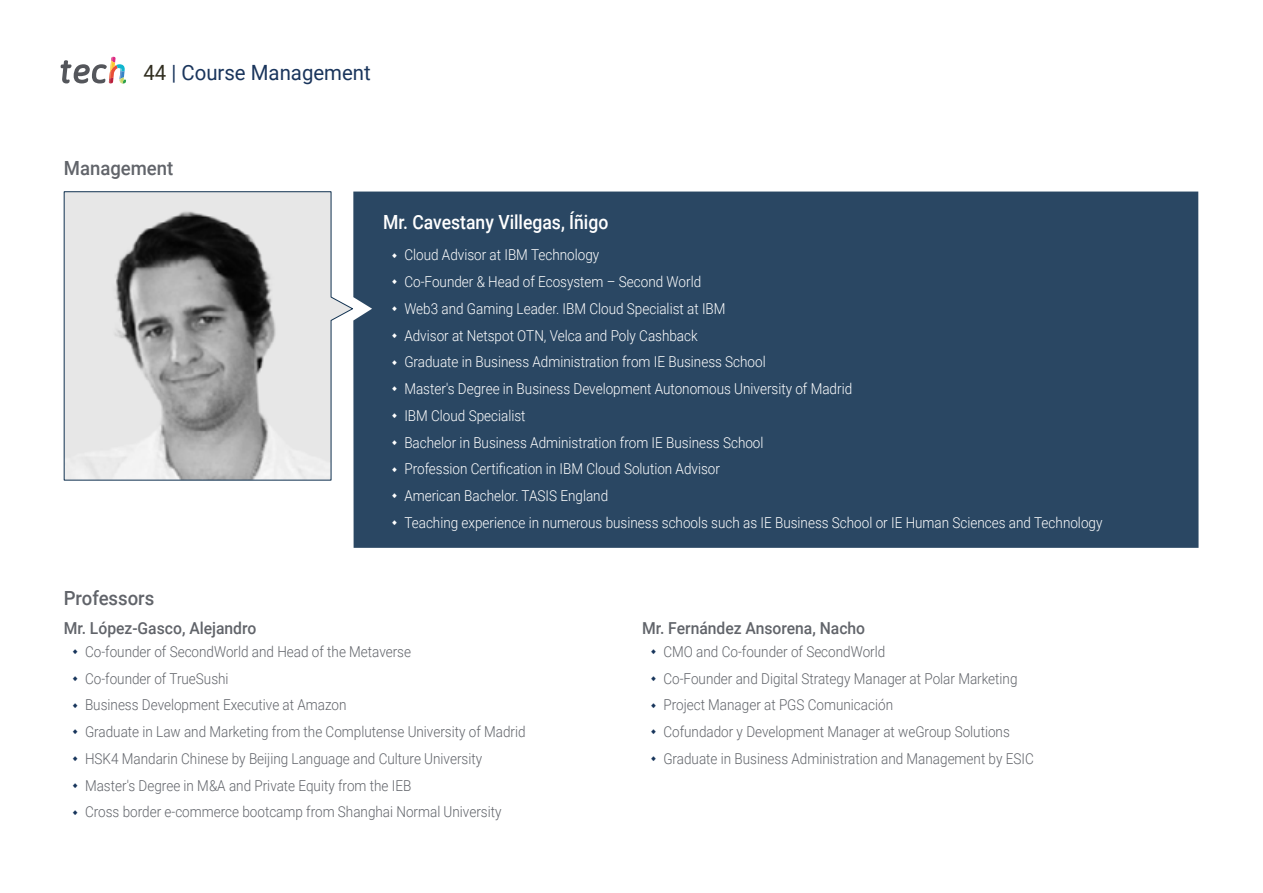
<style>
.page{position:relative;width:1263px;height:893px;background:#fff}
.page>*{position:absolute;margin:0;border:0;box-sizing:border-box;transform-origin:0 0}
.t1{font:21px "Roboto";color:#1a355c}
.t2{font:500 19.5px "Roboto";color:#fff;scale:.9 1}
.t3{font:500 19.5px "Roboto";color:#61646a;scale:.95 1}
.t4{font:500 16.5px "Roboto";color:#61646a;scale:.95 1}
.t5{font:300 15px/26.7px "Roboto";color:#61646a;scale:.9 1}
.t6{font:300 15px/26.7px "Roboto";color:#fff;scale:.9 1}
.s1{color:#312e20}
</style>
<div class="page">
<svg style="left:61px;top:57px;width:65px;height:27px"></svg>
<div style="left:353px;top:192px;width:845px;height:356px;background:#2a4763"></div>
<svg style="left:63px;top:191px;width:291px;height:290px;background:#bebebf"></svg>
<svg style="left:392px;top:253px;width:5px;height:5px"></svg>
<svg style="left:392px;top:280px;width:5px;height:5px"></svg>
<svg style="left:392px;top:306px;width:5px;height:5px"></svg>
<svg style="left:392px;top:333px;width:5px;height:5px"></svg>
<svg style="left:392px;top:360px;width:5px;height:5px"></svg>
<svg style="left:392px;top:387px;width:5px;height:5px"></svg>
<svg style="left:392px;top:413px;width:5px;height:5px"></svg>
<svg style="left:392px;top:440px;width:5px;height:5px"></svg>
<svg style="left:392px;top:467px;width:5px;height:5px"></svg>
<svg style="left:392px;top:494px;width:5px;height:5px"></svg>
<svg style="left:392px;top:520px;width:5px;height:5px"></svg>
<h1 class="t1" style="left:144px;top:57px;width:229px"><span class="s1">44</span> | Course Management</h1>
<h2 class="t3" style="left:64px;top:154px;width:117px">Management</h2>
<h2 class="t2" style="left:383px;top:208px;width:252px">Mr. Cavestany Villegas, Íñigo</h2>
<p class="t6" style="left:404px;top:241px;width:777px">Cloud Advisor at IBM Technology<br>Co-Founder &amp; Head of Ecosystem – Second World<br>Web3 and Gaming Leader. IBM Cloud Specialist at IBM<br>Advisor at Netspot OTN, Velca and Poly Cashback<br>Graduate in Business Administration from IE Business School<br>Master's Degree in Business Development Autonomous University of Madrid<br>IBM Cloud Specialist<br>Bachelor in Business Administration from IE Business School<br>Profession Certification in IBM Cloud Solution Advisor<br>American Bachelor. TASIS England<br>Teaching experience in numerous business schools such as IE Business School or IE Human Sciences and Technology</p>
<h2 class="t3" style="left:64px;top:584px;width:97px">Professors</h2>
<p class="t4" style="left:64px;top:617px;width:204px">Mr. López-Gasco, Alejandro</p>
<p class="t5" style="left:85px;top:637px;width:491px">Co-founder of SecondWorld and Head of the Metaverse<br>Co-founder of TrueSushi<br>Business Development Executive at Amazon<br>Graduate in Law and Marketing from the Complutense University of Madrid HSK4 Mandarin Chinese by Beijing Language and Culture University Master's Degree in M&amp;A and Private Equity from the IEB<br>Cross border e-commerce bootcamp from Shanghai Normal University</p>
<p class="t4" style="left:642px;top:617px;width:236px">Mr. Fernández Ansorena, Nacho</p>
<p class="t5" style="left:663px;top:637px;width:413px">CMO and Co-founder of SecondWorld<br>Co-Founder and Digital Strategy Manager at Polar Marketing Project Manager at PGS Comunicación<br>Cofundador y Development Manager at weGroup Solutions Graduate in Business Administration and Management by ESIC</p>
</div>
